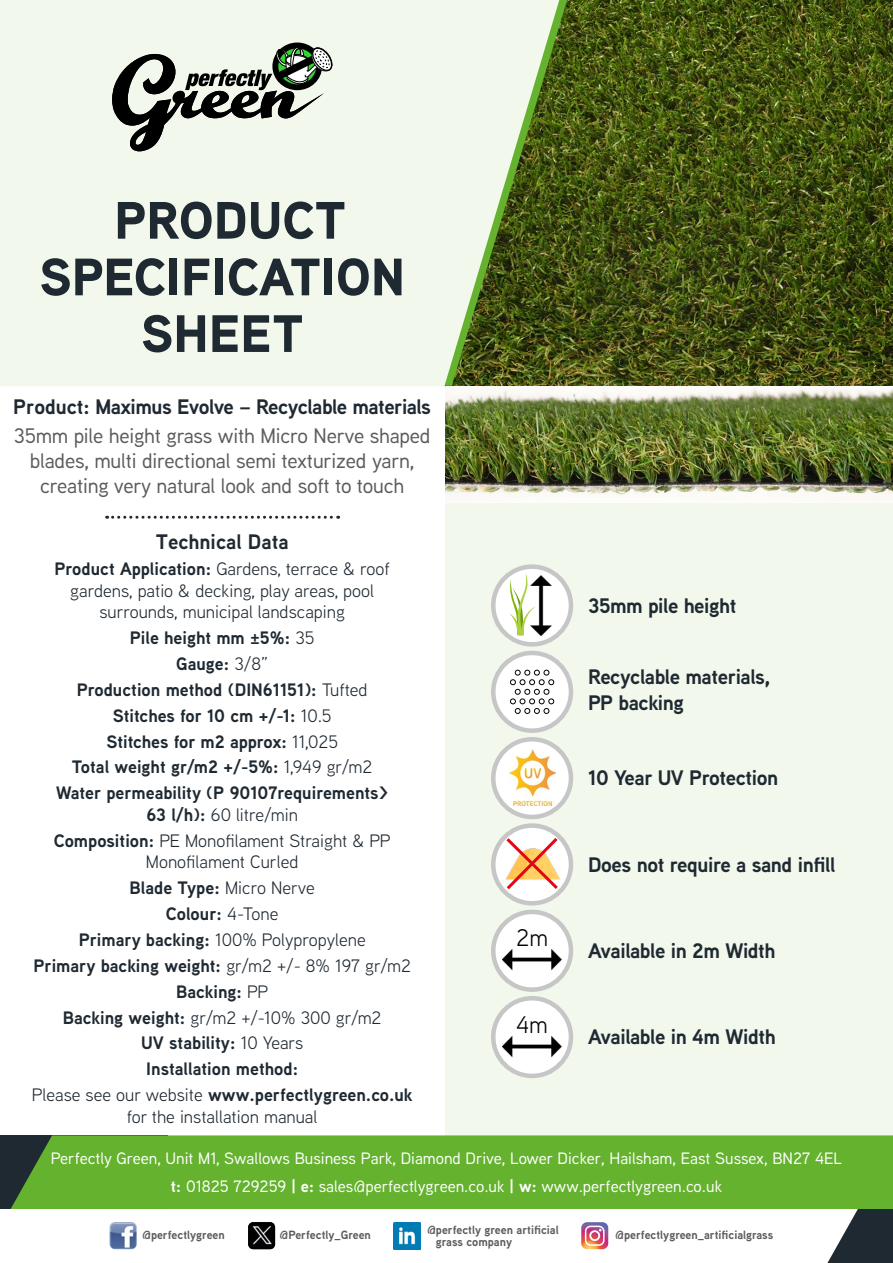
<style>
.page{position:relative;width:893px;height:1263px;background:#fff}
.page>*{position:absolute;margin:0;border:0;box-sizing:border-box;transform-origin:0 0}
.t1{font:900 52.5px/56.7px "Aaux Next";color:#1f2932;text-align:center}
.t2{font:24px "Aaux Next";color:#000}
.t3{font:700 21px/25.2px "Aaux Next";letter-spacing:-.02em;color:#1f2932}
.t4{font:500 21px/25.2px "Aaux Next";letter-spacing:-.01em;color:#5c5a5b;text-align:center}
.t5{font:700 21px "Aaux Next";color:#1f2932}
.t6{font:700 18px/25.8px "Aaux Next";color:#1f2932;text-align:center}
.t7{font:18px/21.6px "Aaux Next";color:#1f2932;text-align:center}
.t8{font:500 16.5px/28.2px "Aaux Next";color:#fff;text-align:center}
.t9{font:700 12px/12px "Aaux Next";color:#5c5a5b}
.s1{font-weight:700}
.s2{font-weight:400}
</style>
<div class="page">
<img style="left:445px;top:388px;width:448px;height:111px">
<svg style="left:827px;top:1209px;width:66px;height:54px"></svg>
<div style="left:436px;top:503px;width:457px;height:632px;background:#f3f8ed"></div>
<img style="left:567px;top:0;width:326px;height:386px">
<div style="left:0;top:380px;width:444px;height:757px;background:#fff"></div>
<div style="left:0;top:1135px;width:168px;height:74px;background:#1f2932"></div>
<div style="left:11px;top:1135px;width:882px;height:74px;background:#64b22e"></div>
<img style="left:110px;top:1222px;width:27px;height:27px">
<img style="left:393px;top:1222px;width:27px;height:27px">
<svg style="left:581px;top:1222px;width:27px;height:27px"></svg>
<svg style="left:0;top:0;width:559px;height:386px;fill:#f3f8ed"></svg>
<svg style="left:107px;top:516px;width:232px;height:3px"></svg>
<svg style="left:493px;top:739px;width:78px;height:78px;fill:#fff"></svg>
<img style="left:509px;top:749px;width:46px;height:57px">
<div style="left:491px;top:737px;width:82px;height:82px;border:4px solid #c6c6c6;border-radius:50%"></div>
<svg style="left:493px;top:567px;width:78px;height:77px;fill:#fff"></svg>
<div style="left:491px;top:564px;width:82px;height:83px;border:4px solid #c6c6c6;border-radius:50%"></div>
<img style="left:536px;top:576px;width:17px;height:59px">
<svg style="left:493px;top:653px;width:78px;height:78px;fill:#fff"></svg>
<div style="left:491px;top:651px;width:82px;height:82px;border:4px solid #c6c6c6;border-radius:50%"></div>
<svg style="left:510px;top:670px;width:44px;height:44px"></svg>
<svg style="left:493px;top:826px;width:78px;height:77px"></svg>
<div style="left:491px;top:823px;width:82px;height:82px;border:4px solid #c6c6c6;border-radius:50%"></div>
<svg style="left:503px;top:835px;width:58px;height:57px"></svg>
<div style="left:493px;top:912px;width:78px;height:77px;background:#fff;border-radius:50%"></div>
<div style="left:491px;top:910px;width:82px;height:82px;border:4px solid #c6c6c6;border-radius:50%"></div>
<img style="left:502px;top:949px;width:60px;height:21px">
<div style="left:493px;top:998px;width:78px;height:78px;background:#fff;border-radius:50%"></div>
<div style="left:491px;top:996px;width:82px;height:82px;border:4px solid #c6c6c6;border-radius:50%"></div>
<img style="left:502px;top:1036px;width:60px;height:21px">
<svg style="left:510px;top:573px;width:26px;height:62px"></svg>
<svg style="left:112px;top:43px;width:220px;height:108px"></svg>
<div style="left:248px;top:1222px;width:27px;height:27px;background:#000;border-radius:5px"></div>
<img style="left:248px;top:1222px;width:26px;height:27px">
<h1 class="t1" style="left:39px;top:191px;width:367px">PRODUCT<br>SPECIFICATION<br>SHEET</h1>
<p class="t3" style="left:13px;top:394px;width:419px">Product: Maximus Evolve – Recyclable materials</p>
<p class="t4" style="left:14px;top:422px;width:418px">35mm pile height grass with Micro Nerve shaped blades, multi directional semi texturized yarn, creating very natural look and soft to touch</p>
<p class="t5" style="left:156px;top:527px;width:134px">Technical Data</p>
<p class="t7" style="left:55px;top:557px;width:337px"><span class="s1">Product Application:</span> Gardens, terrace &amp; roof gardens, patio &amp; decking, play areas, pool surrounds, municipal landscaping</p>
<p class="t6" style="left:56px;top:625px;width:334px">Pile height mm ±5%: <span class="s2">35<br></span>Gauge: <span class="s2">3/8”<br></span>Production method (DIN61151): <span class="s2">Tufted<br></span>Stitches for 10 cm +/-1: <span class="s2">10.5<br></span>Stitches for m2 approx: <span class="s2">11,025<br></span>Total weight gr/m2 +/-5%: <span class="s2">1,949 gr/m2<br></span>Water permeability (P 90107requirements&gt;</p>
<p class="t7" style="left:54px;top:801px;width:338px;line-height:25.8px"><span class="s1">63 l/h):</span> 60 litre/min<br><span class="s1">Composition:</span> PE Monofilament Straight &amp; PP</p>
<p class="t6" style="left:32px;top:849px;width:382px"><span class="s2">Monofilament Curled<br></span>Blade Type: <span class="s2">Micro Nerve<br></span>Colour: <span class="s2">4-Tone<br></span>Primary backing: <span class="s2">100% Polypropylene<br></span>Primary backing weight: <span class="s2">gr/m2 +/- 8% 197 gr/m2<br></span>Backing: <span class="s2">PP<br></span>Backing weight: <span class="s2">gr/m2 +/-10% 300 gr/m2<br></span>UV stability: <span class="s2">10 Years<br></span>Installation method:<br><span class="s2">Please see our website</span> www.perfectlygreen.co.uk</p>
<p class="t7" style="left:127px;top:1105px;width:192px">for the installation manual</p>
<h2 class="t2" style="left:516px;top:921px;width:33px">2m</h2>
<h2 class="t2" style="left:516px;top:1009px;width:33px">4m</h2>
<p class="t3" style="left:588px;top:592px;width:150px">35mm pile height</p>
<p class="t3" style="left:588px;top:664px;width:184px">Recyclable materials,<br>PP backing</p>
<p class="t3" style="left:588px;top:765px;width:192px">10 Year UV Protection</p>
<p class="t3" style="left:588px;top:851px;width:249px">Does not require a sand infill</p>
<p class="t3" style="left:588px;top:938px;width:189px">Available in 2m Width</p>
<p class="t3" style="left:588px;top:1024px;width:189px">Available in 4m Width</p>
<p class="t8" style="left:51px;top:1143px;width:793px">Perfectly Green, Unit M1, Swallows Business Park, Diamond Drive, Lower Dicker, Hailsham, East Sussex, BN27 4EL <span class="s1">t:</span> 01825 729259 <span class="s1">| e:</span> sales@perfectlygreen.co.uk <span class="s1">| w:</span> www.perfectlygreen.co.uk</p>
<p class="t9" style="left:142px;top:1229px;width:84px">@perfectlygreen</p>
<p class="t9" style="left:279px;top:1229px;width:93px">@Perfectly_Green</p>
<p class="t9" style="left:436px;top:1223px;width:124px;text-indent:-9px">@perfectly green artificial grass company</p>
<p class="t9" style="left:615px;top:1229px;width:160px">@perfectlygreen_artificialgrass</p>
</div>
